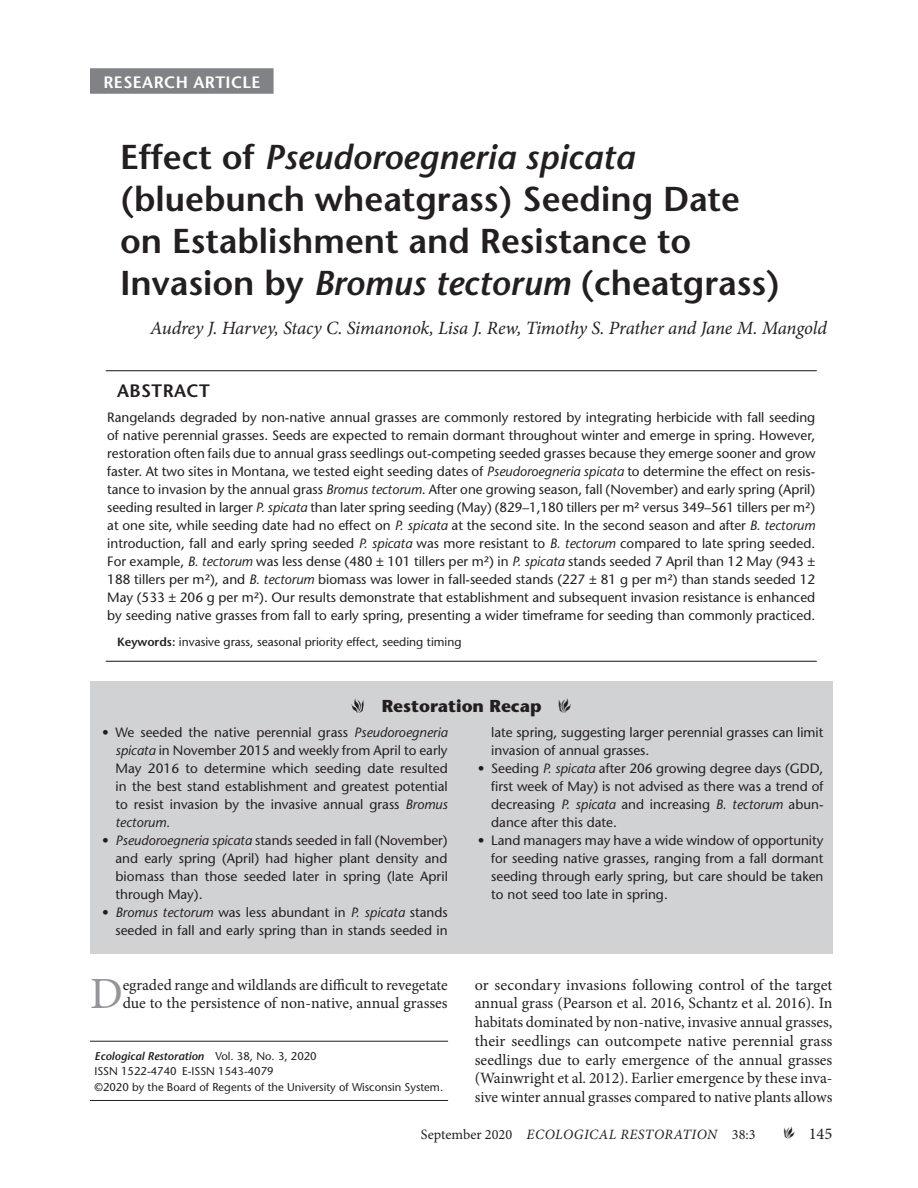
<style>
.page{position:relative;width:918px;height:1188px;background:#fff}
.page>*{position:absolute;margin:0;border:0;box-sizing:border-box;transform-origin:0 0}
.t1{font:44.55px "Minion Pro";color:#939598}
.t2{font:600 34.5px/42px "Stone Sans Std";color:#231f20}
.t3{font:italic 18.75px "Minion Pro";letter-spacing:-.01em;color:#231f20}
.t4{font:600 18px "Stone Sans Std";letter-spacing:.025em;color:#231f20}
.t5{font:700 17.25px "Stone Sans Std";color:#231f20}
.t6{font:600 16.5px "Stone Sans Std";letter-spacing:.025em;color:#fff}
.t7{font:16.5px "Minion Pro";color:#231f20}
.t8{font:15.75px/18.8px "Minion Pro";letter-spacing:-.005em;color:#231f20}
.t9{font:italic 14.25px "Minion Pro";letter-spacing:.035em;color:#231f20}
.t10{font:500 13.5px/18px "Stone Sans Std";color:#231f20;text-align:justify}
.t11{font:500 12px "Stone Sans Std";color:#231f20}
.t12{font:500 11.25px/15.8px "Stone Sans Std";color:#231f20}
.s1{font-style:italic}
.s2{font-weight:600}
.s3{font-weight:600;font-style:italic}
.s4{font-style:normal}
</style>
<div class="page">
<hr style="left:90px;top:1041px;width:358px;height:1px;background:#231f20">
<hr style="left:90px;top:1100px;width:358px;height:1px;background:#231f20">
<div style="left:90px;top:68px;width:184px;height:26px;background:#808285"></div>
<hr style="left:106px;top:370px;width:711px;height:1px;background:#231f20">
<hr style="left:106px;top:661px;width:711px;height:1px;background:#231f20">
<div style="left:90px;top:681px;width:742px;height:273px;background:#d1d2d4"></div>
<svg style="left:352px;top:699px;width:12px;height:14px"></svg>
<p class="t6" style="left:104px;top:72px;width:158px">RESEARCH ARTICLE</p>
<h2 class="t2" style="left:120px;top:136px;width:662px">Effect of <span class="s1">Pseudoroegneria spicata </span>(bluebunch wheatgrass) Seeding Date on Establishment and Resistance to Invasion by <span class="s1">Bromus tectorum</span> (cheatgrass)</h2>
<h3 class="t3" style="left:150px;top:315px;width:678px">Audrey J. Harvey, Stacy C. Simanonok, Lisa J. Rew, Timothy S. Prather and Jane M. Mangold</h3>
<h3 class="t4" style="left:117px;top:380px;width:94px">ABSTRACT</h3>
<p class="t10" style="left:107px;top:409px;width:710px">Rangelands degraded by non-native annual grasses are commonly restored by integrating herbicide with fall seeding of native perennial grasses. Seeds are expected to remain dormant throughout winter and emerge in spring. However, restoration often fails due to annual grass seedlings out-competing seeded grasses because they emerge sooner and grow faster. At two sites in Montana, we tested eight seeding dates of <span class="s1">Pseudoroegneria spicata</span> to determine the effect on resis&shy;tance to invasion by the annual grass <span class="s1">Bromus tectorum</span>. After one growing season, fall (November) and early spring (April) seeding resulted in larger <span class="s1">P. spicata</span> than later spring seeding (May) (829–1,180 tillers per m2 versus 349–561 tillers per m2) at one site, while seeding date had no effect on <span class="s1">P. spicata</span> at the second site. In the second season and after <span class="s1">B. tectorum </span>introduction, fall and early spring seeded <span class="s1">P. spicata</span> was more resistant to <span class="s1">B. tectorum</span> compared to late spring seeded.<br>For example, <span class="s1">B. tectorum</span> was less dense (480 ± 101 tillers per m2) in <span class="s1">P. spicata</span> stands seeded 7 April than 12 May (943 ± 188 tillers per m2), and <span class="s1">B. tectorum</span> biomass was lower in fall-seeded stands (227 ± 81 g per m2) than stands seeded 12<br>May (533 ± 206 g per m2). Our results demonstrate that establishment and subsequent invasion resistance is enhanced by seeding native grasses from fall to early spring, presenting a wider timeframe for seeding than commonly practiced.</p>
<p class="t11" style="left:117px;top:634px;width:346px"><span class="s2">Keywords:</span> invasive grass, seasonal priority effect, seeding timing</p>
<p class="t5" style="left:382px;top:695px;width:191px">Restoration Recap •</p>
<p class="t10" style="left:116px;top:723px;width:334px;text-indent:-14px">• We seeded the native perennial grass <span class="s1">Pseudoroegneria spicata</span> in November 2015 and weekly from April to early May 2016 to determine which seeding date resulted in the best stand establishment and greatest potential to resist invasion by the invasive annual grass <span class="s1">Bromus tectorum.</span></p>
<p class="t10" style="left:116px;top:831px;width:334px;text-indent:-14px">• <span class="s1">Pseudoroegneria spicata</span> stands seeded in fall (November) and early spring (April) had higher plant density and biomass than those seeded later in spring (late April through May).</p>
<p class="t10" style="left:102px;top:903px;width:347px;text-align:right">• <span class="s1">Bromus tectorum</span> was less abundant in <span class="s1">P. spicata</span> stands seeded in fall and early spring than in stands seeded in</p>
<p class="t10" style="left:491px;top:723px;width:334px">late spring, suggesting larger perennial grasses can limit invasion of annual grasses.</p>
<p class="t10" style="left:491px;top:759px;width:334px;text-indent:-13px">• Seeding <span class="s1">P. spicata</span> after 206 growing degree days (GDD, first week of May) is not advised as there was a trend of decreasing <span class="s1">P. spicata</span> and increasing <span class="s1">B. tectorum</span> abun&shy;dance after this date.</p>
<p class="t10" style="left:491px;top:831px;width:334px;text-indent:-14px">• Land managers may have a wide window of opportunity for seeding native grasses, ranging from a fall dormant seeding through early spring, but care should be taken to not seed too late in spring.</p>
<h1 class="t1" style="left:90px;top:964px;width:34px">D</h1>
<p class="t8" style="left:123px;top:975px;width:326px">egraded range and wildlands are difficult to revegetate due to the persistence of non-native, annual grasses</p>
<p class="t8" style="left:475px;top:975px;width:359px;text-align:justify">or secondary invasions following control of the target annual grass (Pearson et al. 2016, Schantz et al. 2016). In habitats dominated by non-native, invasive annual grasses, their seedlings can outcompete native perennial grass seedlings due to early emergence of the annual grasses (Wainwright et al. 2012). Earlier emergence by these inva&shy;sive winter annual grasses compared to native plants allows</p>
<p class="t12" style="left:94px;top:1048px;width:350px"><span class="s3">Ecological Restoration</span> Vol. 38, No. 3, 2020<br>ISSN 1522-4740 E-ISSN 1543-4079<br>©2020 by the Board of Regents of the University of Wisconsin System.</p>
<p class="t9" style="left:421px;top:1124px;width:336px"><span class="s4">September 2020</span> ECOLOGICAL RESTORATION <span class="s4">38:3</span></p>
<p class="t7" style="left:784px;top:1122px;width:50px">• 145</p>
</div>
